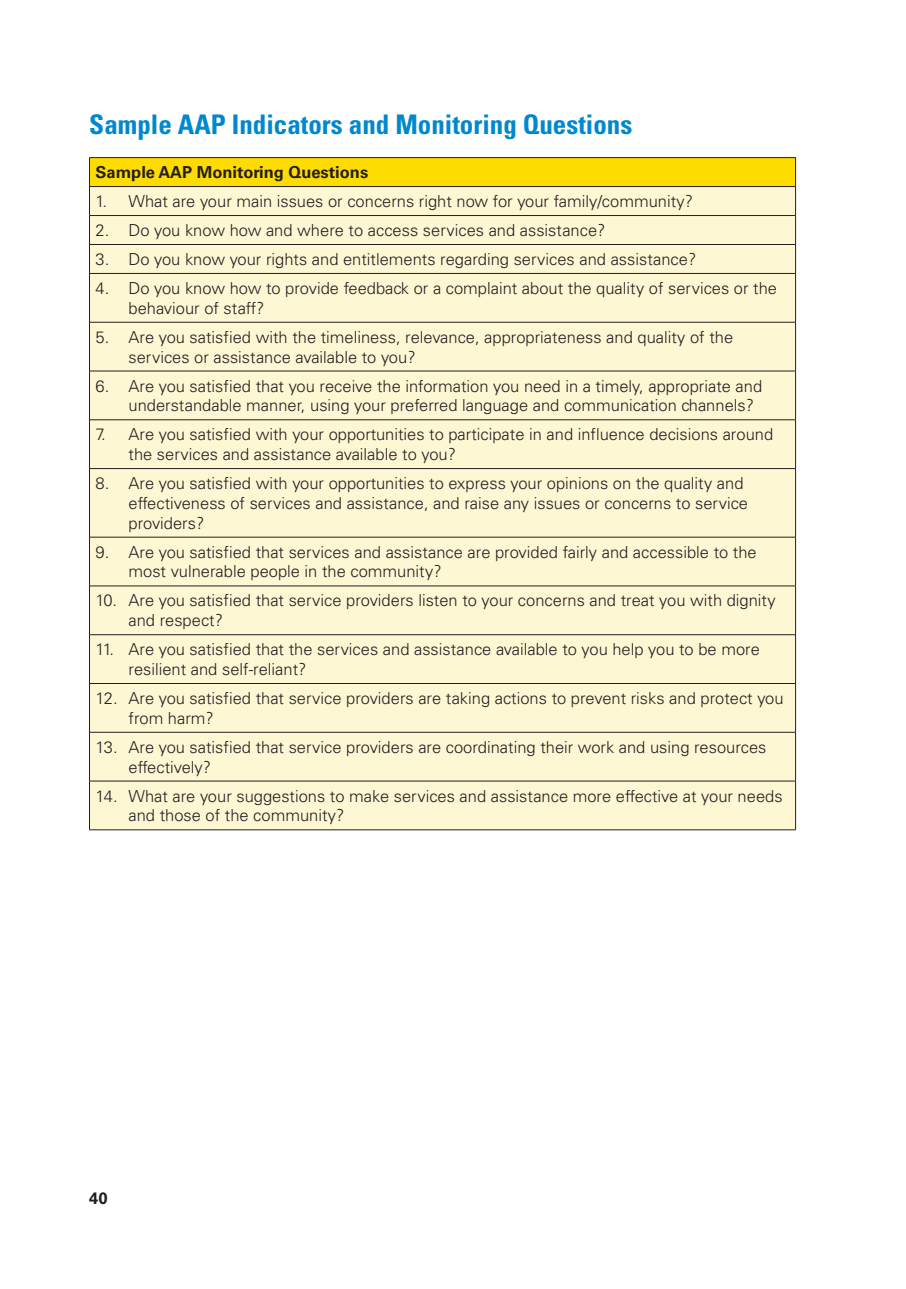
<style>
.page{position:relative;width:906px;height:1289px;background:#fff}
.page>*{position:absolute;margin:0;border:0;box-sizing:border-box;transform-origin:0 0}
.t1{font:700 condensed 27px "Univers LT Std";color:#0088ce}
.t2{font:300 16.5px/19.8px "Univers LT Std";color:#231f20}
.t3{font:700 16.5px "Univers LT Std";color:#231f20}
</style>
<div class="page">
<div style="left:89px;top:158px;width:706px;height:28px;background:#ffdc01"></div>
<div style="left:90px;top:187px;width:705px;height:642px;background:#fef7d4"></div>
<hr style="left:89px;top:157px;width:706px;height:1px;background:#231f20">
<hr style="left:89px;top:186px;width:706px;height:1px;background:#231f20">
<hr style="left:89px;top:215px;width:706px;height:1px;background:#231f20">
<hr style="left:89px;top:244px;width:706px;height:1px;background:#231f20">
<svg style="left:89px;top:158px;width:1px;height:115px"></svg>
<svg style="left:795px;top:158px;width:1px;height:115px"></svg>
<hr style="left:89px;top:273px;width:706px;height:1px;background:#231f20">
<hr style="left:89px;top:274px;width:1px;height:48px;background:#231f20">
<hr style="left:795px;top:274px;width:1px;height:48px;background:#231f20">
<hr style="left:89px;top:322px;width:706px;height:1px;background:#231f20">
<hr style="left:89px;top:322px;width:1px;height:49px;background:#231f20">
<hr style="left:795px;top:322px;width:1px;height:49px;background:#231f20">
<hr style="left:89px;top:371px;width:706px;height:1px;background:#231f20">
<hr style="left:89px;top:371px;width:1px;height:48px;background:#231f20">
<hr style="left:795px;top:371px;width:1px;height:48px;background:#231f20">
<hr style="left:89px;top:419px;width:706px;height:1px;background:#231f20">
<hr style="left:89px;top:420px;width:1px;height:48px;background:#231f20">
<hr style="left:795px;top:420px;width:1px;height:48px;background:#231f20">
<hr style="left:89px;top:468px;width:706px;height:1px;background:#231f20">
<hr style="left:89px;top:469px;width:1px;height:68px;background:#231f20">
<hr style="left:795px;top:469px;width:1px;height:68px;background:#231f20">
<hr style="left:89px;top:537px;width:706px;height:1px;background:#231f20">
<hr style="left:89px;top:537px;width:1px;height:48px;background:#231f20">
<hr style="left:795px;top:537px;width:1px;height:48px;background:#231f20">
<hr style="left:89px;top:585px;width:706px;height:1px;background:#231f20">
<hr style="left:89px;top:586px;width:1px;height:48px;background:#231f20">
<hr style="left:795px;top:586px;width:1px;height:48px;background:#231f20">
<hr style="left:89px;top:634px;width:706px;height:1px;background:#231f20">
<hr style="left:89px;top:635px;width:1px;height:48px;background:#231f20">
<hr style="left:795px;top:635px;width:1px;height:48px;background:#231f20">
<hr style="left:89px;top:683px;width:706px;height:1px;background:#231f20">
<hr style="left:89px;top:683px;width:1px;height:49px;background:#231f20">
<hr style="left:795px;top:683px;width:1px;height:49px;background:#231f20">
<hr style="left:89px;top:732px;width:706px;height:1px;background:#231f20">
<hr style="left:89px;top:732px;width:1px;height:48px;background:#231f20">
<hr style="left:795px;top:732px;width:1px;height:48px;background:#231f20">
<hr style="left:89px;top:780px;width:706px;height:1px;background:#231f20">
<hr style="left:89px;top:781px;width:1px;height:48px;background:#231f20">
<hr style="left:795px;top:781px;width:1px;height:48px;background:#231f20">
<hr style="left:89px;top:829px;width:706px;height:1px;background:#231f20">
<h1 class="t1" style="left:89px;top:108px;width:544px">Sample AAP Indicators and Monitoring Questions</h1>
<p class="t3" style="left:95px;top:162px;width:274px">Sample AAP Monitoring Questions</p>
<p class="t2" style="left:95px;top:191px;width:599px">1. What are your main issues or concerns right now for your family/community?</p>
<p class="t2" style="left:95px;top:220px;width:511px">2. Do you know how and where to access services and assistance?</p>
<p class="t2" style="left:95px;top:249px;width:602px">3. Do you know your rights and entitlements regarding services and assistance?</p>
<p class="t2" style="left:128px;top:278px;width:650px;text-indent:-33px">4. Do you know how to provide feedback or a complaint about the quality of services or the behaviour of staff?</p>
<p class="t2" style="left:128px;top:327px;width:606px;text-indent:-33px">5. Are you satisfied with the timeliness, relevance, appropriateness and quality of the services or assistance available to you?</p>
<p class="t2" style="left:128px;top:376px;width:635px;text-indent:-33px">6. Are you satisfied that you receive the information you need in a timely, appropriate and understandable manner, using your preferred language and communication channels?</p>
<p class="t2" style="left:128px;top:424px;width:646px;text-indent:-33px">7. Are you satisfied with your opportunities to participate in and influence decisions around the services and assistance available to you?</p>
<p class="t2" style="left:128px;top:473px;width:621px;text-indent:-33px">8. Are you satisfied with your opportunities to express your opinions on the quality and effectiveness of services and assistance, and raise any issues or concerns to service providers?</p>
<p class="t2" style="left:128px;top:542px;width:630px;text-indent:-33px">9. Are you satisfied that services and assistance are provided fairly and accessible to the most vulnerable people in the community?</p>
<p class="t2" style="left:128px;top:590px;width:648px;text-indent:-33px">10. Are you satisfied that service providers listen to your concerns and treat you with dignity and respect?</p>
<p class="t2" style="left:128px;top:639px;width:633px;text-indent:-33px">11. Are you satisfied that the services and assistance available to you help you to be more resilient and self-reliant?</p>
<p class="t2" style="left:128px;top:688px;width:656px;text-indent:-33px">12. Are you satisfied that service providers are taking actions to prevent risks and protect you from harm?</p>
<p class="t2" style="left:128px;top:737px;width:639px;text-indent:-33px">13. Are you satisfied that service providers are coordinating their work and using resources effectively?</p>
<p class="t2" style="left:128px;top:785px;width:655px;text-indent:-33px">14. What are your suggestions to make services and assistance more effective at your needs and those of the community?</p>
<p class="t3" style="left:89px;top:1188px;width:20px">40</p>
</div>
